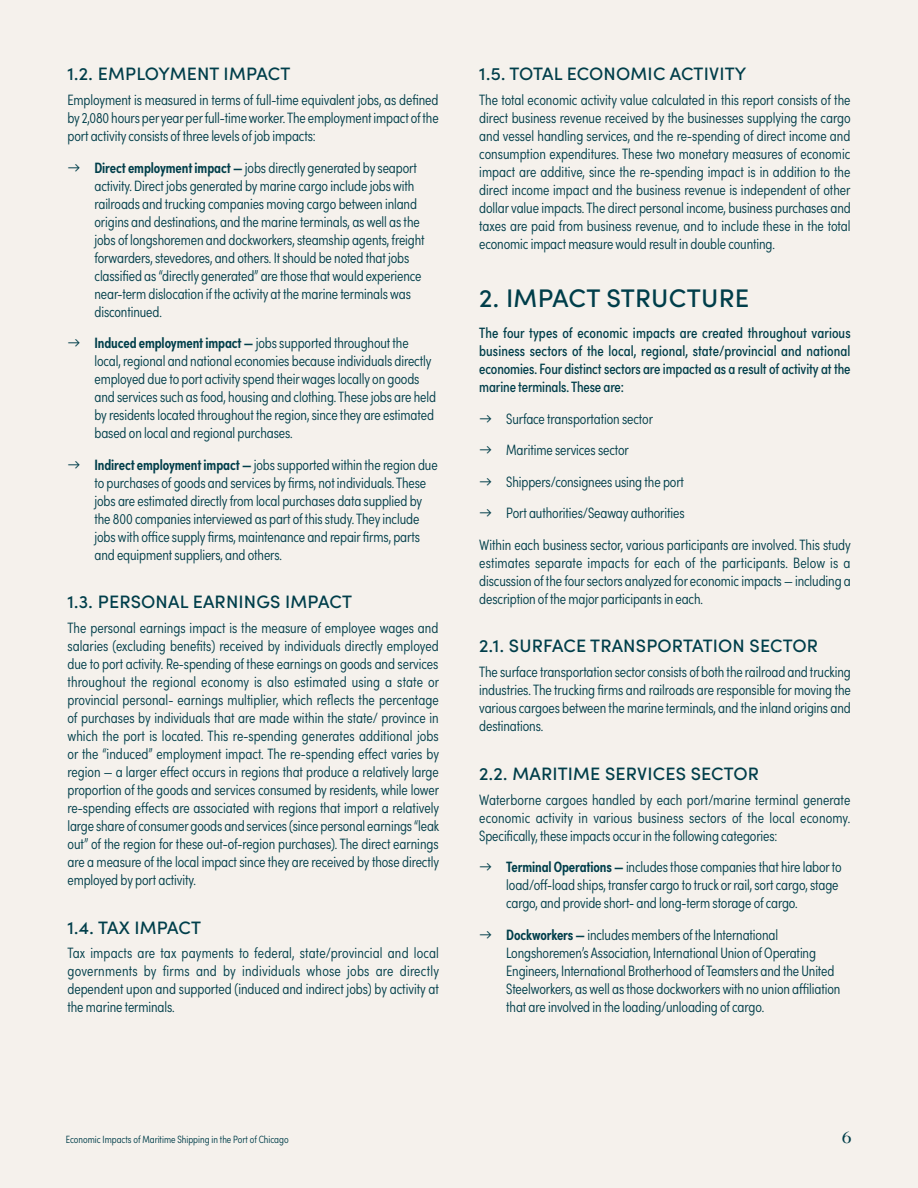
<style>
.page{position:relative;width:918px;height:1188px;background:#f5f1ec}
.page>*{position:absolute;margin:0;border:0;box-sizing:border-box;transform-origin:0 0}
.t1{font:500 25.5px "Sofia Pro";letter-spacing:.01em;color:#003e4a}
.t2{font:500 18px "Sofia Pro";letter-spacing:.01em;color:#003e4a}
.t3{font:700 18px "Moneta";color:#003e4a}
.t4{font:300 15px/18px "Sofia Pro Condensed";letter-spacing:-.005em;color:#003e4a;text-align:justify}
.t5{font:15px/18px "Sofia Pro Condensed";letter-spacing:-.005em;color:#003e4a;text-align:justify}
.t6{font:300 10.5px "Sofia Pro Condensed";color:#003e4a}
.s1{font-family:"Sofia Pro"}
.s2{font-weight:600}
</style>
<div class="page">
<p class="t2" style="left:68px;top:61px;width:224px">1.2. EMPLOYMENT IMPACT</p>
<p class="t4" style="left:68px;top:90px;width:373px">Employment is measured in terms of full-time equivalent jobs, as defined by 2,080 hours per year per full-time worker. The employment impact of the port activity consists of three levels of job impacts:</p>
<p class="t4" style="left:94px;top:158px;width:332px;text-align:left;text-indent:-27px"><span class="s1">→</span> <span class="s2">Direct employment impact —</span> jobs directly generated by seaport activity. Direct jobs generated by marine cargo include jobs with railroads and trucking companies moving cargo between inland origins and destinations, and the marine terminals, as well as the jobs of longshoremen and dockworkers, steamship agents, freight forwarders, stevedores, and others. It should be noted that jobs classified as “directly generated” are those that would experience near-term dislocation if the activity at the marine terminals was discontinued.</p>
<p class="t4" style="left:94px;top:333px;width:343px;text-align:left;text-indent:-27px"><span class="s1">→</span> <span class="s2">Induced employment impact —</span> jobs supported throughout the local, regional and national economies because individuals directly employed due to port activity spend their wages locally on goods and services such as food, housing and clothing. These jobs are held by residents located throughout the region, since they are estimated based on local and regional purchases.</p>
<p class="t4" style="left:94px;top:455px;width:345px;text-align:left;text-indent:-27px"><span class="s1">→</span> <span class="s2">Indirect employment impact —</span> jobs supported within the region due to purchases of goods and services by firms, not individuals. These jobs are estimated directly from local purchases data supplied by the 800 companies interviewed as part of this study. They include jobs with office supply firms, maintenance and repair firms, parts and equipment suppliers, and others.</p>
<p class="t2" style="left:68px;top:589px;width:286px">1.3. PERSONAL EARNINGS IMPACT</p>
<p class="t4" style="left:68px;top:618px;width:373px">The personal earnings impact is the measure of employee wages and salaries (excluding benefits) received by individuals directly employed due to port activity. Re-spending of these earnings on goods and services throughout the regional economy is also estimated using a state or provincial personal- earnings multiplier, which reflects the percentage of purchases by individuals that are made within the state/ province in which the port is located. This re-spending generates additional jobs or the “induced” employment impact. The re-spending effect varies by region — a larger effect occurs in regions that produce a relatively large proportion of the goods and services consumed by residents, while lower re-spending effects are associated with regions that import a relatively large share of consumer goods and services (since personal earnings “leak out” of the region for these out-of-region purchases). The direct earnings are a measure of the local impact since they are received by those directly employed by port activity.</p>
<p class="t2" style="left:68px;top:914px;width:135px">1.4. TAX IMPACT</p>
<p class="t4" style="left:68px;top:943px;width:373px">Tax impacts are tax payments to federal, state/provincial and local governments by firms and by individuals whose jobs are directly dependent upon and supported (induced and indirect jobs) by activity at the marine terminals.</p>
<p class="t2" style="left:479px;top:61px;width:269px">1.5. TOTAL ECONOMIC ACTIVITY</p>
<p class="t4" style="left:479px;top:90px;width:373px">The total economic activity value calculated in this report consists of the direct business revenue received by the businesses supplying the cargo and vessel handling services, and the re-spending of direct income and consumption expenditures. These two monetary measures of economic impact are additive, since the re-spending impact is in addition to the direct income impact and the business revenue is independent of other dollar value impacts. The direct personal income, business purchases and taxes are paid from business revenue, and to include these in the total economic impact measure would result in double counting.</p>
<h1 class="t1" style="left:479px;top:279px;width:271px">2. IMPACT STRUCTURE</h1>
<p class="t5" style="left:479px;top:323px;width:373px">The four types of economic impacts are created throughout various business sectors of the local, regional, state/provincial and national economies. Four distinct sectors are impacted as a result of activity at the marine terminals. These are:</p>
<p class="t4" style="left:479px;top:409px;width:175px"><span class="s1">→</span> Surface transportation sector</p>
<p class="t4" style="left:479px;top:440px;width:151px"><span class="s1">→</span> Maritime services sector</p>
<p class="t4" style="left:479px;top:472px;width:206px"><span class="s1">→</span> Shippers/consignees using the port</p>
<p class="t4" style="left:479px;top:496px;width:373px;line-height:31.5px"><span class="s1">→</span> Port authorities/Seaway authorities<br>Within each business sector, various participants are involved. This study</p>
<p class="t4" style="left:479px;top:553px;width:373px">estimates separate impacts for each of the participants. Below is a discussion of the four sectors analyzed for economic impacts — including a description of the major participants in each.</p>
<p class="t2" style="left:479px;top:633px;width:340px">2.1. SURFACE TRANSPORTATION SECTOR</p>
<p class="t4" style="left:479px;top:662px;width:373px">The surface transportation sector consists of both the railroad and trucking industries. The trucking firms and railroads are responsible for moving the various cargoes between the marine terminals, and the inland origins and destinations.</p>
<p class="t2" style="left:479px;top:760px;width:281px">2.2. MARITIME SERVICES SECTOR</p>
<p class="t4" style="left:479px;top:789px;width:373px">Waterborne cargoes handled by each port/marine terminal generate economic activity in various business sectors of the local economy.<br>Specifically, these impacts occur in the following categories:</p>
<p class="t4" style="left:506px;top:857px;width:337px;text-align:left;text-indent:-27px"><span class="s1">→</span> <span class="s2">Terminal Operations —</span> includes those companies that hire labor to load/off-load ships, transfer cargo to truck or rail, sort cargo, stage cargo, and provide short- and long-term storage of cargo.</p>
<p class="t4" style="left:506px;top:924px;width:336px;text-align:left;text-indent:-27px"><span class="s1">→</span> <span class="s2">Dockworkers —</span> includes members of the International Longshoremen’s Association, International Union of Operating Engineers, International Brotherhood of Teamsters and the United Steelworkers, as well as those dockworkers with no union affiliation that are involved in the loading/unloading of cargo.</p>
<p class="t6" style="left:66px;top:1132px;width:224px">Economic Impacts of Maritime Shipping in the Port of Chicago</p>
<p class="t3" style="left:842px;top:1128px;width:11px">6</p>
</div>
